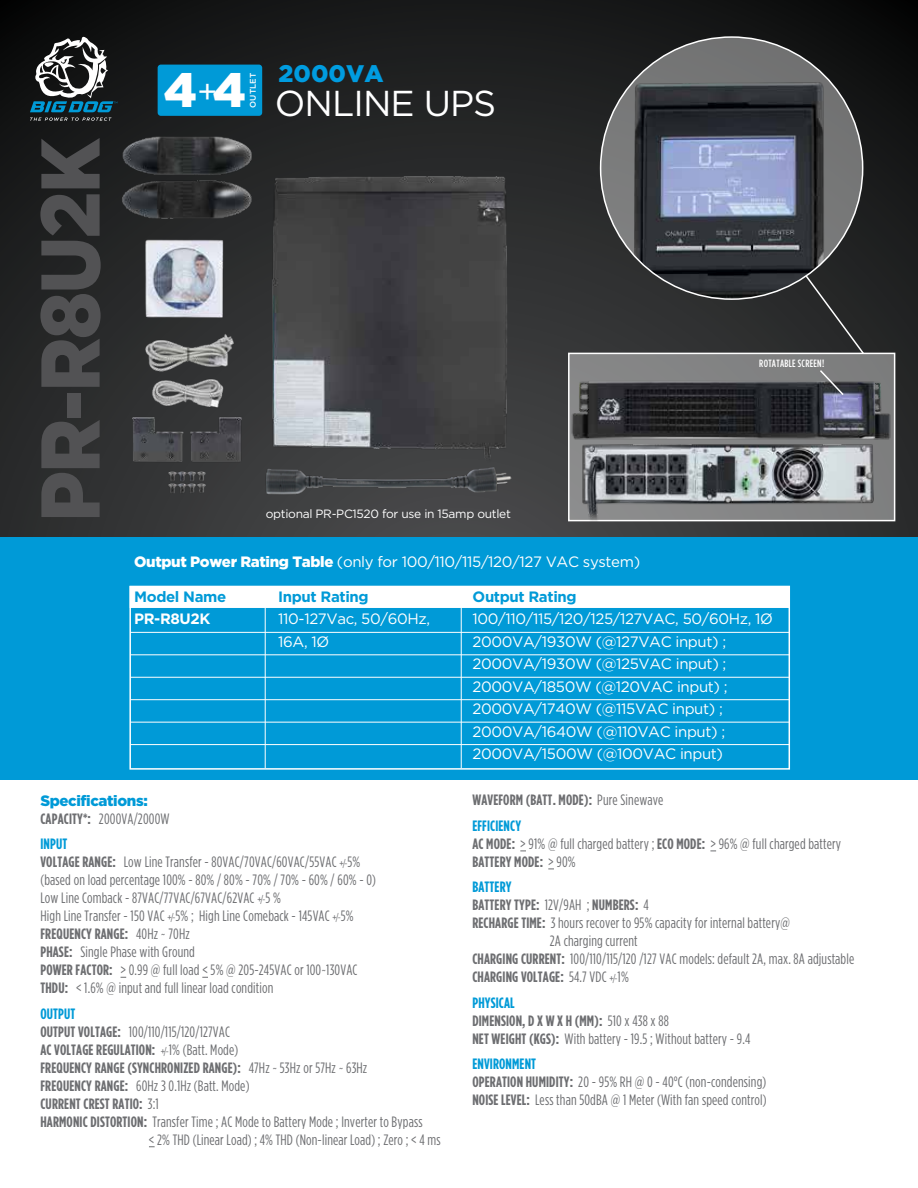
<style>
.page{position:relative;width:918px;height:1188px;background:#fff}
.page>*{position:absolute;margin:0;border:0;box-sizing:border-box;transform-origin:0 0}
.t1{font:900 83.1px "Gotham";letter-spacing:-.02em;color:#525254;scale:.9 1}
.t2{font:900 48.3px "Gotham";color:#fff}
.t3{font:36px "Gotham";letter-spacing:-.025em;color:#fff}
.t4{font:900 24px "Gotham";color:#009ce0}
.t5{font:15px/18px "Gotham Condensed";letter-spacing:.01em;color:#6d6e71}
.t6{font:15px/22.5px "Gotham";letter-spacing:-.025em;color:#fff}
.t7{font:700 15px/25.5px "Gotham Condensed";letter-spacing:.01em;color:#6d6e71}
.t8{font:700 15px "Gotham";letter-spacing:-.025em;color:#009ad7}
.t9{font:900 15px "Gotham";letter-spacing:-.025em;color:#009ad7}
.t10{font:700 15px "Gotham Condensed";letter-spacing:.01em;color:#009ad7}
.t11{font:700 15px "Gotham";letter-spacing:-.025em;color:#fff}
.t12{font:12px "Gotham";letter-spacing:-.025em;color:#fff}
.t13{font:500 10.5px "Gotham Condensed";letter-spacing:.025em;color:#fff}
.t14{font:500 8.25px "Gotham";color:#fff}
.s1{font-weight:400;font-size:32.25px}
.s2{font-weight:900}
.s3{font-weight:700}
.s4{font-weight:700;color:#009ad7}
.s5{font-size:10.5px}
.s6{font-weight:400;font-size:10.5px}
.s7{font-weight:400}
.s8{color:#009ad7}
</style>
<div class="page">
<svg style="left:0;top:0;width:918px;height:538px;background:#1f2121"></svg>
<div style="left:0;top:538px;width:918px;height:242px;background:#009ad7"></div>
<div style="left:130px;top:586px;width:659px;height:22px;background:#fff"></div>
<div style="left:158px;top:65px;width:104px;height:51px;background:#009ad7;border-radius:3px"></div>
<svg style="left:30px;top:118px;width:75px;height:3px"></svg>
<svg style="left:30px;top:36px;width:88px;height:76px"></svg>
<div style="left:129px;top:586px;width:661px;height:184px;border:2px solid #fff"></div>
<hr style="left:130px;top:632px;width:659px;height:1px;background:#fff">
<hr style="left:130px;top:655px;width:659px;height:1px;background:#fff">
<hr style="left:130px;top:677px;width:659px;height:1px;background:#fff">
<hr style="left:130px;top:699px;width:659px;height:1px;background:#fff">
<hr style="left:130px;top:722px;width:659px;height:1px;background:#fff">
<hr style="left:130px;top:744px;width:659px;height:1px;background:#fff">
<hr style="left:265px;top:607px;width:1px;height:161px;background:#fff">
<hr style="left:461px;top:607px;width:1px;height:161px;background:#fff">
<img style="left:569px;top:585px;width:222px;height:59px">
<img style="left:564px;top:243px;width:334px;height:295px">
<img style="left:601px;top:50px;width:261px;height:249px">
<svg style="left:804px;top:274px;width:61px;height:81px;background:#313233"></svg>
<svg style="left:818px;top:369px;width:27px;height:28px"></svg>
<img style="left:105px;top:106px;width:418px;height:417px">
<img style="left:256px;top:347px;width:266px;height:266px">
<h1 class="t1" style="left:22px;top:522px;width:428px;rotate:-90deg">PR-R8U2K</h1>
<h2 class="t2" style="left:164px;top:62px;width:84px">4<span class="s1">+</span>4</h2>
<p class="t14" style="left:248px;top:108px;width:36px;rotate:-90deg">OUTLET</p>
<h3 class="t4" style="left:279px;top:59px;width:106px">2000VA</h3>
<h3 class="t3" style="left:275px;top:84px;width:223px">ONLINE UPS</h3>
<p class="t12" style="left:266px;top:507px;width:247px">optional PR-PC1520 for use in 15amp outlet</p>
<p class="t13" style="left:759px;top:357px;width:66px">ROTATABLE SCREEN!</p>
<p class="t6" style="left:134px;top:550px;width:508px"><span class="s2">Output Power Rating Table</span> (only for 100/110/115/120/127 VAC system)</p>
<p class="t8" style="left:134px;top:588px;width:94px">Model Name</p>
<p class="t8" style="left:278px;top:588px;width:92px">Input Rating</p>
<p class="t8" style="left:473px;top:588px;width:105px">Output Rating</p>
<p class="t11" style="left:134px;top:610px;width:78px">PR-R8U2K</p>
<p class="t6" style="left:278px;top:607px;width:153px">110-127Vac, 50/60Hz,</p>
<p class="t6" style="left:473px;top:607px;width:302px">100/110/115/120/125/127VAC, 50/60Hz, 1Ø</p>
<p class="t6" style="left:278px;top:630px;width:52px">16A, 1Ø</p>
<p class="t6" style="left:473px;top:630px;width:257px">2000VA/1930W (@127VAC input) ;<br>2000VA/1930W (@125VAC input) ;<br>2000VA/1850W (@120VAC input) ;<br>2000VA/1740W (@115VAC input) ;<br>2000VA/1640W (@110VAC input) ;<br>2000VA/1500W (@100VAC input)</p>
<p class="t9" style="left:40px;top:792px;width:109px">Specifications:</p>
<p class="t5" style="left:40px;top:806px;width:131px;line-height:25.5px"><span class="s3">CAPACITY*:</span> 2000VA/2000W<br><span class="s4">INPUT</span></p>
<p class="t5" style="left:40px;top:853px;width:337px"><span class="s3">VOLTAGE RANGE:</span> Low Line Transfer - 80VAC/70VAC/60VAC/55VAC <span class="s5">+/-</span>5% (based on load percentage 100% - 80% / 80% - 70% / 70% - 60% / 60% - 0)<br>Low Line Comback - 87VAC/77VAC/67VAC/62VAC <span class="s5">+/-</span>5 %<br>High Line Transfer - 150 VAC <span class="s5">+/-</span>5% ; High Line Comeback - 145VAC <span class="s5">+/-</span>5% <span class="s3">FREQUENCY RANGE:</span> 40Hz ~ 70Hz<br><span class="s3">PHASE:</span> Single Phase with Ground<br><span class="s3">POWER FACTOR:</span> &gt; 0.99 @ full load &lt; 5% @ 205-245VAC or 100~130VAC <span class="s3">THDU:</span> &lt; 1.6% @ input and full linear load condition</p>
<p class="t10" style="left:40px;top:1005px;width:37px">OUTPUT</p>
<p class="t5" style="left:40px;top:1022px;width:191px"><span class="s3">OUTPUT VOLTAGE:</span> 100/110/115/120/127VAC</p>
<p class="t7" style="left:40px;top:1036px;width:199px">AC VOLTAGE REGULATION: <span class="s6">+/-</span><span class="s7">1% (Batt. Mode)</span></p>
<p class="t7" style="left:40px;top:1054px;width:328px">FREQUENCY RANGE (SYNCHRONIZED RANGE): <span class="s7">47Hz ~ 53Hz or 57Hz ~ 63Hz</span></p>
<p class="t5" style="left:40px;top:1076px;width:211px"><span class="s3">FREQUENCY RANGE:</span> 60Hz ± 0.1Hz (Batt. Mode)</p>
<p class="t7" style="left:40px;top:1090px;width:120px">CURRENT CREST RATIO: <span class="s7">3:1</span></p>
<p class="t5" style="left:40px;top:1112px;width:384px"><span class="s3">HARMONIC DISTORTION:</span> Transfer Time ; AC Mode to Battery Mode ; Inverter to Bypass</p>
<p class="t5" style="left:149px;top:1130px;width:293px">&lt; 2% THD (Linear Load) ; 4% THD (Non-linear Load) ; Zero ; &lt; 4 ms</p>
<p class="t7" style="left:472px;top:787px;width:193px">WAVEFORM (BATT. MODE): <span class="s7">Pure Sinewave<br></span><span class="s8">EFFICIENCY</span></p>
<p class="t5" style="left:472px;top:834px;width:370px"><span class="s3">AC MODE:</span> &gt; 91% @ full charged battery ; <span class="s3">ECO MODE:</span> &gt; 96% @ full charged battery<br><span class="s3">BATTERY MODE:</span> &gt; 90%</p>
<p class="t10" style="left:472px;top:879px;width:41px">BATTERY</p>
<p class="t7" style="left:472px;top:892px;width:178px">BATTERY TYPE: <span class="s7">12V/9AH ;</span> NUMBERS: <span class="s7">4</span></p>
<p class="t5" style="left:472px;top:914px;width:319px"><span class="s3">RECHARGE TIME:</span> 3 hours recover to 95% capacity for internal battery@</p>
<p class="t5" style="left:550px;top:932px;width:89px">2A charging current</p>
<p class="t5" style="left:472px;top:950px;width:383px"><span class="s3">CHARGING CURRENT:</span> 100/110/115/120 /127 VAC models: default 2A, max. 8A adjustable</p>
<p class="t7" style="left:472px;top:964px;width:158px">CHARGING VOLTAGE: <span class="s7">54.7 VDC</span> <span class="s6">+/-</span><span class="s7">1%</span></p>
<p class="t5" style="left:472px;top:993px;width:279px"><span class="s4">PHYSICAL<br></span><span class="s3">DIMENSION, D X W X H (MM):</span> 510 x 438 x 88<br><span class="s3">NET WEIGHT (KGS):</span> With battery - 19.5 ; Without battery - 9.4</p>
<p class="t5" style="left:472px;top:1055px;width:296px"><span class="s4">ENVIRONMENT<br></span><span class="s3">OPERATION HUMIDITY:</span> 20 - 95% RH @ 0 - 40°C (non-condensing)<br><span class="s3">NOISE LEVEL:</span> Less than 50dBA @ 1 Meter (With fan speed control)</p>
</div>
